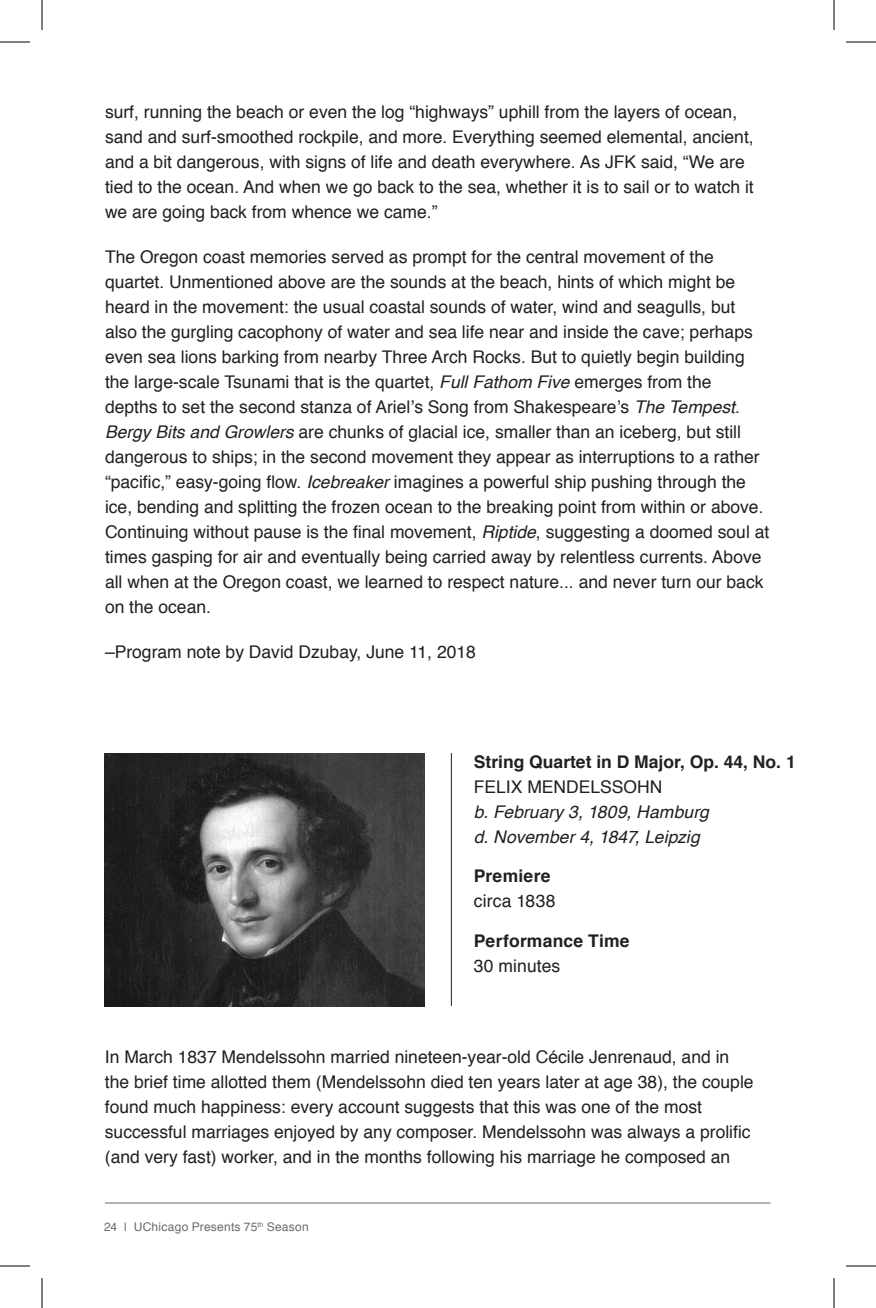
<style>
.page{position:relative;width:876px;height:1308px;background:#fff}
.page>*{position:absolute;margin:0;border:0;box-sizing:border-box;transform-origin:0 0}
.Body_Copy{font:17.6px/25px "Helvetica";color:#231f20}
.Body_Copy-2{font:italic 17.6px/25px "Helvetica";letter-spacing:.005em;color:#231f20}
.Body_Copy-3{font:700 17.6px/25px "Helvetica";letter-spacing:.015em;color:#231f20}
.t1{font:12px "Helvetica";letter-spacing:.02em;color:#69696c}
.s1{font-style:italic}
.s2{font-weight:700;font-style:normal}
.s3{font-style:normal}
.s4{font-weight:700}
.s5{font-weight:400}
</style>
<div class="page">
<hr style="left:105px;top:1203px;width:666px;height:1px;background:#69696c">
<img style="left:105px;top:753px;width:319px;height:254px">
<hr style="left:451px;top:753px;width:1px;height:253px;background:#231f20">
<hr style="left:0;top:42px;width:30px;height:1px;background:#000">
<hr style="left:846px;top:42px;width:30px;height:1px;background:#000">
<hr style="left:0;top:1266px;width:30px;height:1px;background:#000">
<hr style="left:846px;top:1266px;width:30px;height:1px;background:#000">
<hr style="left:42px;top:0;width:1px;height:30px;background:#000">
<hr style="left:42px;top:1278px;width:1px;height:30px;background:#000">
<hr style="left:834px;top:0;width:1px;height:30px;background:#000">
<hr style="left:834px;top:1278px;width:1px;height:30px;background:#000">
<p class="Body_Copy" style="left:105px;top:99px;width:650px">surf, running the beach or even the log “highways” uphill from the layers of ocean, sand and surf-smoothed rockpile, and more. Everything seemed elemental, ancient, and a bit dangerous, with signs of life and death everywhere. As JFK said, “We are tied to the ocean. And when we go back to the sea, whether it is to sail or to watch it we are going back from whence we came.”</p>
<p class="Body_Copy" style="left:105px;top:244px;width:666px">The Oregon coast memories served as prompt for the central movement of the quartet. Unmentioned above are the sounds at the beach, hints of which might be heard in the movement: the usual coastal sounds of water, wind and seagulls, but also the gurgling cacophony of water and sea life near and inside the cave; perhaps even sea lions barking from nearby Three Arch Rocks. But to quietly begin building the large-scale Tsunami that is the quartet, <span class="s1">Full Fathom Five</span> emerges from the<br>depths to set the second stanza of Ariel’s Song from Shakespeare’s <span class="s1">The Tempest</span>.<br><span class="s1">Bergy Bits and Growlers</span> are chunks of glacial ice, smaller than an iceberg, but still dangerous to ships; in the second movement they appear as interruptions to a rather “pacific,” easy-going flow. <span class="s1">Icebreaker</span> imagines a powerful ship pushing through the ice, bending and splitting the frozen ocean to the breaking point from within or above.<br>Continuing without pause is the final movement, <span class="s1">Riptide</span>, suggesting a doomed soul at times gasping for air and eventually being carried away by relentless currents. Above all when at the Oregon coast, we learned to respect nature... and never turn our back on the ocean.</p>
<p class="Body_Copy" style="left:105px;top:639px;width:372px">–Program note by David Dzubay, June 11, 2018</p>
<p class="Body_Copy-2" style="left:474px;top:750px;width:323px"><span class="s2">String Quartet in D Major, Op. 44, No. 1<br></span><span class="s3">FELIX MENDELSSOHN<br></span>b. February 3, 1809, Hamburg<br>d. November 4, 1847, Leipzig</p>
<p class="Body_Copy" style="left:474px;top:863px;width:83px"><span class="s4">Premiere </span>circa 1838</p>
<p class="Body_Copy-3" style="left:474px;top:927px;width:157px">Performance Time<br><span class="s5">30 minutes</span></p>
<p class="Body_Copy" style="left:105px;top:1044px;width:650px">In March 1837 Mendelssohn married nineteen-year-old Cécile Jenrenaud, and in the brief time allotted them (Mendelssohn died ten years later at age 38), the couple found much happiness: every account suggests that this was one of the most successful marriages enjoyed by any composer. Mendelssohn was always a prolific (and very fast) worker, and in the months following his marriage he composed an</p>
<p class="t1" style="left:104px;top:1216px;width:206px">24 | UChicago Presents 75<sup>th</sup> Season</p>
</div>
